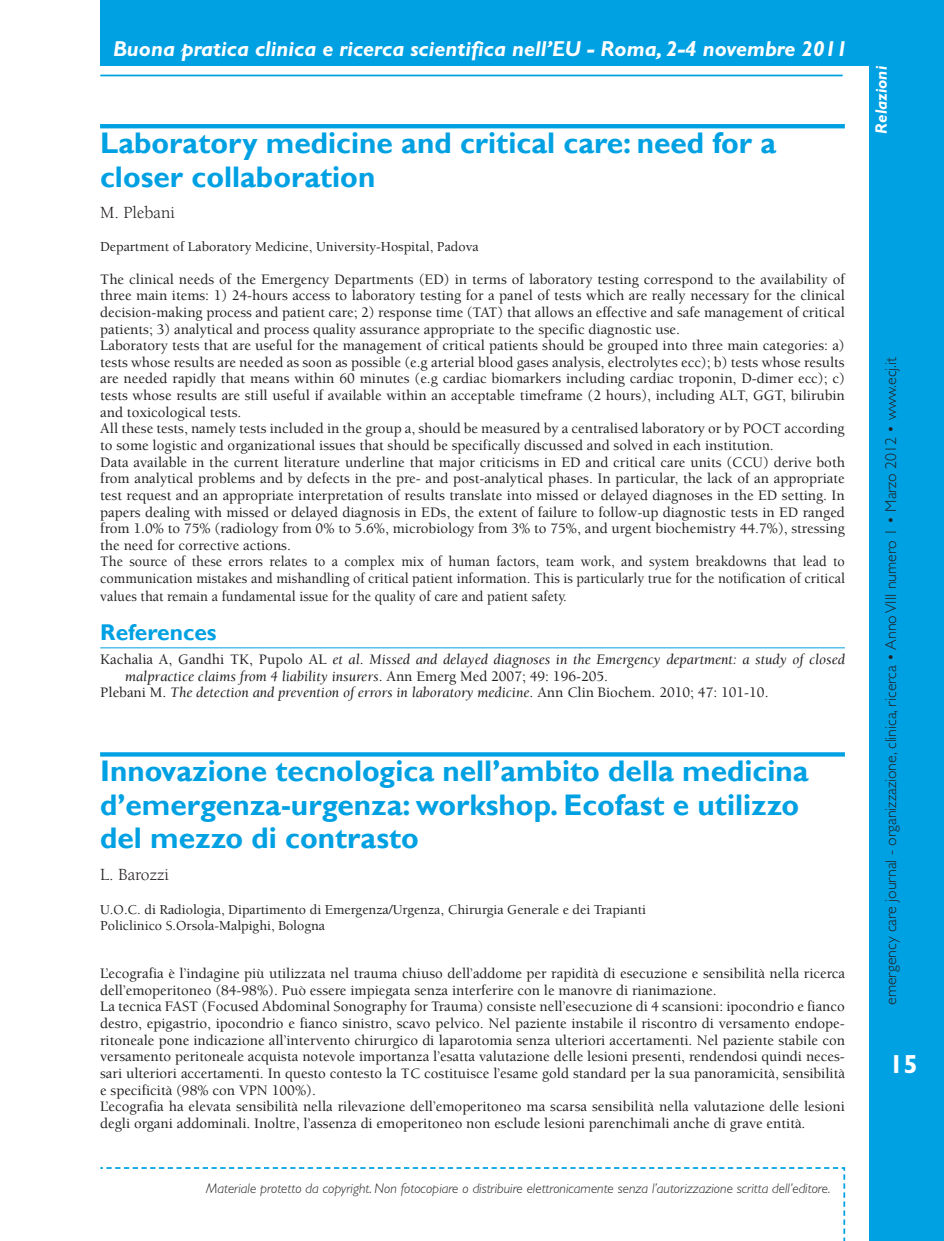
<style>
.page{position:relative;width:944px;height:1241px;background:#fff}
.page>*{position:absolute;margin:0;border:0;box-sizing:border-box;transform-origin:0 0}
.T1{font:700 29.75px/33.2px "Gill Sans";color:#00a1e3}
.t1{font:700 26.25px "Gill Sans";color:#fff}
.T2_TITOLINO_TESTO{font:700 22.75px "Gill Sans";color:#00a1e3}
.Normale{font:italic 700 21.7px "Gill Sans";color:#fff}
.AUTORE{font:17.5px "Berkeley";color:#231f20}
.Normale-2{font:italic 700 16.62px "Gill Sans";color:#fff}
.t2{font:300 15.75px "Gill Sans";color:#231f20}
.Normale-3{font:500 14.88px/16.6px "Berkeley";color:#231f20;text-align:justify}
.Corpo_del_testo{font:500 14.88px/16.6px "Berkeley";color:#231f20}
.Normale-4{font:500 14.88px/16.6px "Berkeley";color:#231f20;scale:.95 1}
.Normale-5{font:italic 14.88px/16.6px "Berkeley";color:#231f20}
.PROFESSIONE_AUTORI{font:500 14px "Berkeley";color:#231f20}
.t3{font:italic 300 14px "Gill Sans";color:#231f20}
.s1{font-weight:500;font-style:normal}
</style>
<div class="page">
<div style="left:100px;top:0;width:843px;height:66px;background:#00a1e3"></div>
<div style="left:869px;top:0;width:74px;height:1240px;background:#00a1e3"></div>
<hr style="left:100px;top:75px;width:742px;height:1px;background:#00a1e3">
<svg style="left:100px;top:1167px;width:745px;height:73px"></svg>
<hr style="left:100px;top:124px;width:744px;height:4px;background:#00a1e3">
<hr style="left:100px;top:647px;width:744px;height:1px;background:#00a1e3">
<svg style="left:100px;top:752px;width:744px;height:4px;background:#10a6e4"></svg>
<p class="Normale" style="left:113px;top:36px;width:736px">Buona pratica clinica e ricerca scientifica nell’EU - Roma, 2-4 novembre 2011</p>
<p class="T1" style="left:100px;top:127px;width:677px">Laboratory medicine and critical care: need for a closer collaboration</p>
<p class="AUTORE" style="left:100px;top:203px;width:76px">M. Plebani</p>
<p class="PROFESSIONE_AUTORI" style="left:100px;top:239px;width:380px">Department of Laboratory Medicine, University-Hospital, Padova</p>
<p class="Normale-3" style="left:100px;top:271px;width:746px">The clinical needs of the Emergency Departments (ED) in terms of laboratory testing correspond to the availability of three main items: 1) 24-hours access to laboratory testing for a panel of tests which are really necessary for the clinical decision-making process and patient care; 2) response time (TAT) that allows an effective and safe management of critical patients; 3) analytical and process quality assurance appropriate to the specific diagnostic use.</p>
<p class="Normale-3" style="left:100px;top:337px;width:746px">Laboratory tests that are useful for the management of critical patients should be grouped into three main categories: a) tests whose results are needed as soon as possible (e.g arterial blood gases analysis, electrolytes ecc); b) tests whose results are needed rapidly that means within 60 minutes (e.g cardiac biomarkers including cardiac troponin, D-dimer ecc); c) tests whose results are still useful if available within an acceptable timeframe (2 hours), including ALT, GGT, bilirubin and toxicological tests.</p>
<p class="Normale-3" style="left:100px;top:420px;width:746px">All these tests, namely tests included in the group a, should be measured by a centralised laboratory or by POCT according to some logistic and organizational issues that should be specifically discussed and solved in each institution.</p>
<p class="Normale-3" style="left:100px;top:454px;width:746px">Data available in the current literature underline that major criticisms in ED and critical care units (CCU) derive both from analytical problems and by defects in the pre- and post-analytical phases. In particular, the lack of an appropriate test request and an appropriate interpretation of results translate into missed or delayed diagnoses in the ED setting. In papers dealing with missed or delayed diagnosis in EDs, the extent of failure to follow-up diagnostic tests in ED ranged from 1.0% to 75% (radiology from 0% to 5.6%, microbiology from 3% to 75%, and urgent biochemistry 44.7%), stressing the need for corrective actions.</p>
<p class="Normale-4" style="left:100px;top:553px;width:785px">The source of these errors relates to a complex mix of human factors, team work, and system breakdowns that lead to communication mistakes and mishandling of critical patient information. This is particularly true for the notification of critical</p>
<p class="Normale-4" style="left:100px;top:588px;width:492px">values that remain a fundamental issue for the quality of care and patient safety.</p>
<p class="T2_TITOLINO_TESTO" style="left:100px;top:618px;width:118px">References</p>
<p class="Normale-5" style="left:125px;top:651px;width:721px;text-indent:-25px"><span class="s1">Kachalia A, Gandhi TK, Pupolo AL</span> et al<span class="s1">.</span> Missed and delayed diagnoses in the Emergency department: a study of closed malpractice claims from 4 liability insurers<span class="s1">. Ann Emerg Med 2007; 49: 196-205.</span></p>
<p class="Normale-5" style="left:100px;top:684px;width:669px"><span class="s1">Plebani M.</span> The detection and prevention of errors in laboratory medicine<span class="s1">. Ann Clin Biochem. 2010; 47: 101-10.</span></p>
<p class="T1" style="left:100px;top:755px;width:710px">Innovazione tecnologica nell’ambito della medicina d’emergenza-urgenza: workshop. Ecofast e utilizzo del mezzo di contrasto</p>
<p class="AUTORE" style="left:100px;top:865px;width:71px">L. Barozzi</p>
<p class="PROFESSIONE_AUTORI" style="left:100px;top:902px;width:547px">U.O.C. di Radiologia, Dipartimento di Emergenza/Urgenza, Chirurgia Generale e dei Trapianti</p>
<p class="PROFESSIONE_AUTORI" style="left:100px;top:918px;width:226px">Policlinico S.Orsola-Malpighi, Bologna</p>
<p class="Corpo_del_testo" style="left:100px;top:965px;width:746px">L’ecografia è l’indagine più utilizzata nel trauma chiuso dell’addome per rapidità di esecuzione e sensibilità nella ricerca dell’emoperitoneo (84-98%). Può essere impiegata senza interferire con le manovre di rianimazione.</p>
<p class="Corpo_del_testo" style="left:100px;top:998px;width:746px;text-align:justify">La tecnica FAST (Focused Abdominal Sonography for Trauma) consiste nell’esecuzione di 4 scansioni: ipocondrio e fianco destro, epigastrio, ipocondrio e fianco sinistro, scavo pelvico. Nel paziente instabile il riscontro di versamento endope&shy;ritoneale pone indicazione all’intervento chirurgico di laparotomia senza ulteriori accertamenti. Nel paziente stabile con versamento peritoneale acquista notevole importanza l’esatta valutazione delle lesioni presenti, rendendosi quindi neces&shy;sari ulteriori accertamenti. In questo contesto la TC costituisce l’esame gold standard per la sua panoramicità, sensibilità e specificità (98% con VPN 100%).</p>
<p class="Corpo_del_testo" style="left:100px;top:1098px;width:746px">L’ecografia ha elevata sensibilità nella rilevazione dell’emoperitoneo ma scarsa sensibilità nella valutazione delle lesioni degli organi addominali. Inoltre, l’assenza di emoperitoneo non esclude lesioni parenchimali anche di grave entità.</p>
<p class="t3" style="left:206px;top:1180px;width:625px">Materiale protetto da copyright. Non fotocopiare o distribuire elettronicamente senza l’autorizzazione scritta dell’editore.</p>
<p class="Normale-2" style="left:871px;top:134px;width:69px;rotate:-90deg">Relazioni</p>
<p class="t2" style="left:881px;top:1004px;width:649px;rotate:-90deg">emergency care journal - organizzazione, clinica, ricerca • Anno VIII numero 1 • Marzo 2012 • www.ecj.it</p>
<p class="t1" style="left:889px;top:1048px;width:30px">15</p>
</div>
